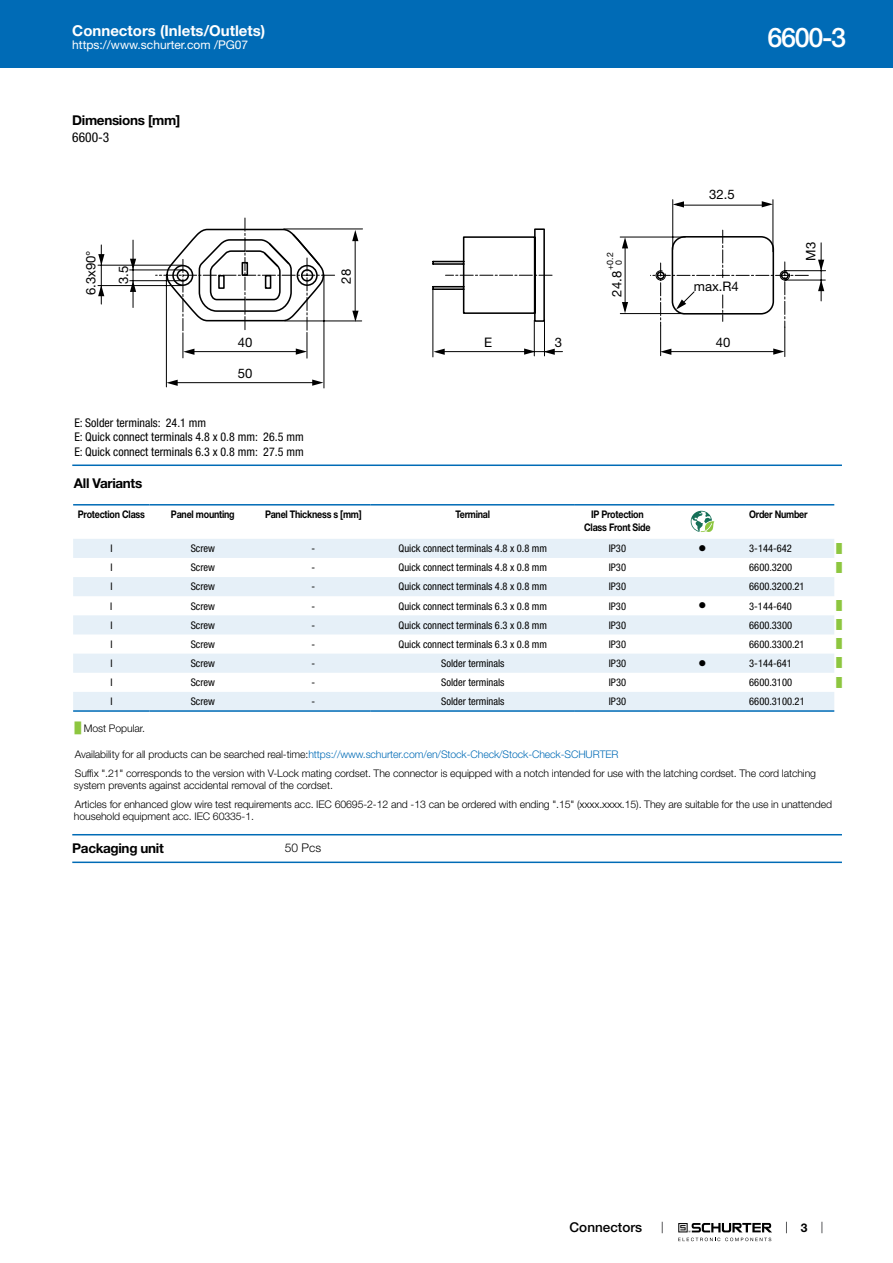
<style>
.page{position:relative;width:893px;height:1263px;background:#fff}
.page>*{position:absolute;margin:0;border:0;box-sizing:border-box;transform-origin:0 0}
.t1{font:500 27px "Helvetica Neue LT";color:#fff}
.t2{font:700 15px "Helvetica Neue LT";color:#fff}
.t3{font:700 13.5px "Helvetica Neue LT";letter-spacing:-.025em;color:#000}
.t4{font:500 13.5px "Helvetica Neue LT";color:#000}
.t5{font:condensed 13.5px "Helvetica Neue LT";color:#000}
.t6{font:13.2px "Helvetica Neue LT";color:#000}
.t7{font:condensed 12px/14.4px "Helvetica Neue LT";color:#000}
.t8{font:12px "Helvetica Neue LT";color:#fff}
.t9{font:300 12px "Helvetica Neue LT";color:#000}
.t10{font:700 12px "Helvetica Neue LT";color:#000}
.t11{font:300 10.5px/18.5px "Helvetica Neue LT";letter-spacing:-.01em;color:#000}
.t12{font:condensed 10.5px "Helvetica Neue LT";color:#000}
.t13{font:700 10.5px/12.6px "Helvetica Neue LT";letter-spacing:-.025em;color:#000;text-align:center;scale:.85 1}
.t14{font:10.5px "Wingdings";color:#000}
.t15{font:9px "Arial Unicode MS";color:#8dc63f}
.t16{font:8.7px/8.7px "Helvetica Neue LT";color:#000;text-align:center}
.s1{font-family:"Arial Unicode MS";font-weight:400;color:#8dc63f}
.s2{color:#006bb6}
</style>
<div class="page">
<svg style="left:678px;top:1223px;width:94px;height:18px"></svg>
<div style="left:0;top:0;width:893px;height:68px;background:#006bb6"></div>
<svg style="left:97px;top:199px;width:729px;height:189px"></svg>
<svg style="left:762px;top:201px;width:11px;height:6px"></svg>
<svg style="left:673px;top:201px;width:11px;height:7px"></svg>
<svg style="left:818px;top:280px;width:6px;height:11px"></svg>
<svg style="left:818px;top:260px;width:6px;height:11px"></svg>
<svg style="left:622px;top:237px;width:6px;height:11px"></svg>
<svg style="left:622px;top:302px;width:6px;height:11px"></svg>
<svg style="left:296px;top:348px;width:11px;height:7px"></svg>
<svg style="left:183px;top:349px;width:11px;height:6px"></svg>
<svg style="left:524px;top:348px;width:11px;height:7px"></svg>
<svg style="left:433px;top:349px;width:12px;height:6px"></svg>
<svg style="left:773px;top:348px;width:11px;height:7px"></svg>
<svg style="left:660px;top:349px;width:11px;height:6px"></svg>
<svg style="left:544px;top:349px;width:11px;height:6px"></svg>
<svg style="left:312px;top:379px;width:11px;height:7px"></svg>
<svg style="left:166px;top:380px;width:12px;height:6px"></svg>
<svg style="left:352px;top:230px;width:6px;height:11px"></svg>
<svg style="left:352px;top:311px;width:7px;height:11px"></svg>
<svg style="left:130px;top:281px;width:6px;height:11px"></svg>
<svg style="left:130px;top:259px;width:6px;height:11px"></svg>
<svg style="left:98px;top:285px;width:6px;height:11px"></svg>
<svg style="left:98px;top:254px;width:6px;height:11px"></svg>
<svg style="left:650px;top:230px;width:158px;height:97px"></svg>
<svg style="left:156px;top:218px;width:179px;height:113px"></svg>
<hr style="left:72px;top:464px;width:770px;height:2px;background:#006bb6">
<svg style="left:73px;top:539px;width:761px;height:171px;fill:#e6f0f8"></svg>
<hr style="left:73px;top:504px;width:77px;height:1px;background:#006bb6">
<hr style="left:150px;top:504px;width:106px;height:1px;background:#006bb6">
<hr style="left:256px;top:504px;width:115px;height:1px;background:#006bb6">
<hr style="left:371px;top:504px;width:204px;height:1px;background:#006bb6">
<hr style="left:575px;top:504px;width:85px;height:1px;background:#006bb6">
<hr style="left:660px;top:504px;width:85px;height:1px;background:#006bb6">
<hr style="left:745px;top:504px;width:89px;height:1px;background:#006bb6">
<hr style="left:73px;top:710px;width:77px;height:2px;background:#006bb6">
<hr style="left:150px;top:710px;width:106px;height:2px;background:#006bb6">
<hr style="left:256px;top:710px;width:115px;height:2px;background:#006bb6">
<hr style="left:371px;top:710px;width:204px;height:2px;background:#006bb6">
<hr style="left:575px;top:710px;width:85px;height:2px;background:#006bb6">
<hr style="left:660px;top:710px;width:85px;height:2px;background:#006bb6">
<hr style="left:745px;top:710px;width:89px;height:2px;background:#006bb6">
<svg style="left:691px;top:511px;width:23px;height:21px"></svg>
<hr style="left:72px;top:834px;width:770px;height:1px;background:#006bb6">
<hr style="left:72px;top:861px;width:770px;height:2px;background:#006bb6">
<h2 class="t2" style="left:72px;top:21px;width:195px">Connectors (Inlets/Outlets)</h2>
<p class="t8" style="left:72px;top:38px;width:178px">https://www.schurter.com /PG07</p>
<p class="t3" style="left:72px;top:112px;width:110px">Dimensions [mm]</p>
<p class="t5" style="left:72px;top:130px;width:39px">6600-3</p>
<p class="t6" style="left:83px;top:295px;width:46px;rotate:-90deg">6.3x90°</p>
<p class="t6" style="left:116px;top:284px;width:20px;rotate:-90deg">3.5</p>
<p class="t6" style="left:338px;top:284px;width:16px;rotate:-90deg">28</p>
<p class="t16" style="left:605px;top:270px;width:19px;rotate:-90deg">+0.2<br>0</p>
<p class="t6" style="left:609px;top:297px;width:27px;rotate:-90deg">24.8</p>
<p class="t6" style="left:709px;top:186px;width:27px">32.5</p>
<p class="t6" style="left:694px;top:278px;width:47px">max.R4</p>
<p class="t6" style="left:238px;top:335px;width:16px">40</p>
<p class="t6" style="left:484px;top:335px;width:10px">E</p>
<p class="t6" style="left:716px;top:335px;width:16px">40</p>
<p class="t6" style="left:555px;top:335px;width:9px">3</p>
<p class="t6" style="left:238px;top:365px;width:16px">50</p>
<h1 class="t1" style="left:767px;top:21px;width:80px">6600-3</h1>
<p class="t6" style="left:803px;top:261px;width:20px;rotate:-90deg">M3</p>
<p class="t7" style="left:74px;top:416px;width:231px">E: Solder terminals: 24.1 mm<br>E: Quick connect terminals 4.8 x 0.8 mm: 26.5 mm<br>E: Quick connect terminals 6.3 x 0.8 mm: 27.5 mm</p>
<p class="t3" style="left:74px;top:475px;width:70px">All Variants</p>
<p class="t13" style="left:78px;top:508px;width:80px">Protection Class</p>
<p class="t13" style="left:171px;top:508px;width:76px">Panel mounting</p>
<p class="t13" style="left:265px;top:508px;width:115px">Panel Thickness s [mm]</p>
<p class="t13" style="left:456px;top:508px;width:42px">Terminal</p>
<p class="t13" style="left:584px;top:508px;width:80px">IP Protection<br>Class Front Side</p>
<p class="t13" style="left:749px;top:508px;width:70px">Order Number</p>
<p class="t12" style="left:110px;top:542px;width:4px">I</p>
<p class="t12" style="left:191px;top:542px;width:26px">Screw</p>
<p class="t12" style="left:312px;top:542px;width:5px">-</p>
<p class="t12" style="left:399px;top:542px;width:150px">Quick connect terminals 4.8 x 0.8 mm</p>
<p class="t12" style="left:609px;top:542px;width:19px">IP30</p>
<p class="t14" style="left:698px;top:542px;width:9px">●</p>
<p class="t12" style="left:749px;top:542px;width:44px">3-144-642</p>
<p class="t15" style="left:836px;top:542px;width:7px">█</p>
<p class="t12" style="left:110px;top:561px;width:4px">I</p>
<p class="t12" style="left:191px;top:561px;width:26px">Screw</p>
<p class="t12" style="left:312px;top:561px;width:5px">-</p>
<p class="t12" style="left:399px;top:561px;width:150px">Quick connect terminals 4.8 x 0.8 mm</p>
<p class="t12" style="left:609px;top:561px;width:19px">IP30</p>
<p class="t12" style="left:749px;top:561px;width:44px">6600.3200</p>
<p class="t15" style="left:836px;top:561px;width:7px">█</p>
<p class="t12" style="left:110px;top:581px;width:4px">I</p>
<p class="t12" style="left:191px;top:581px;width:26px">Screw</p>
<p class="t12" style="left:312px;top:581px;width:5px">-</p>
<p class="t12" style="left:399px;top:581px;width:150px">Quick connect terminals 4.8 x 0.8 mm</p>
<p class="t12" style="left:609px;top:581px;width:19px">IP30</p>
<p class="t12" style="left:749px;top:581px;width:57px">6600.3200.21</p>
<p class="t12" style="left:110px;top:600px;width:4px">I</p>
<p class="t12" style="left:191px;top:600px;width:26px">Screw</p>
<p class="t12" style="left:312px;top:600px;width:5px">-</p>
<p class="t12" style="left:399px;top:600px;width:150px">Quick connect terminals 6.3 x 0.8 mm</p>
<p class="t12" style="left:609px;top:600px;width:19px">IP30</p>
<p class="t14" style="left:698px;top:600px;width:9px">●</p>
<p class="t12" style="left:749px;top:600px;width:44px">3-144-640</p>
<p class="t15" style="left:836px;top:599px;width:7px">█</p>
<p class="t12" style="left:110px;top:619px;width:4px">I</p>
<p class="t12" style="left:191px;top:619px;width:26px">Screw</p>
<p class="t12" style="left:312px;top:619px;width:5px">-</p>
<p class="t12" style="left:399px;top:619px;width:150px">Quick connect terminals 6.3 x 0.8 mm</p>
<p class="t12" style="left:609px;top:619px;width:19px">IP30</p>
<p class="t12" style="left:749px;top:619px;width:44px">6600.3300</p>
<p class="t15" style="left:836px;top:618px;width:7px">█</p>
<p class="t12" style="left:110px;top:638px;width:4px">I</p>
<p class="t12" style="left:191px;top:638px;width:26px">Screw</p>
<p class="t12" style="left:312px;top:638px;width:5px">-</p>
<p class="t12" style="left:399px;top:638px;width:150px">Quick connect terminals 6.3 x 0.8 mm</p>
<p class="t12" style="left:609px;top:638px;width:19px">IP30</p>
<p class="t12" style="left:749px;top:638px;width:57px">6600.3300.21</p>
<p class="t15" style="left:836px;top:637px;width:7px">█</p>
<p class="t12" style="left:110px;top:657px;width:4px">I</p>
<p class="t12" style="left:191px;top:657px;width:26px">Screw</p>
<p class="t12" style="left:312px;top:657px;width:5px">-</p>
<p class="t12" style="left:441px;top:657px;width:65px">Solder terminals</p>
<p class="t12" style="left:609px;top:657px;width:19px">IP30</p>
<p class="t14" style="left:699px;top:657px;width:9px">●</p>
<p class="t12" style="left:749px;top:657px;width:44px">3-144-641</p>
<p class="t15" style="left:836px;top:657px;width:7px">█</p>
<p class="t12" style="left:110px;top:676px;width:4px">I</p>
<p class="t12" style="left:191px;top:676px;width:26px">Screw</p>
<p class="t12" style="left:312px;top:676px;width:5px">-</p>
<p class="t12" style="left:441px;top:676px;width:65px">Solder terminals</p>
<p class="t12" style="left:609px;top:676px;width:19px">IP30</p>
<p class="t12" style="left:749px;top:676px;width:44px">6600.3100</p>
<p class="t15" style="left:836px;top:676px;width:7px">█</p>
<p class="t12" style="left:110px;top:695px;width:4px">I</p>
<p class="t12" style="left:191px;top:695px;width:26px">Screw</p>
<p class="t12" style="left:312px;top:695px;width:5px">-</p>
<p class="t12" style="left:441px;top:695px;width:65px">Solder terminals</p>
<p class="t12" style="left:609px;top:695px;width:19px">IP30</p>
<p class="t12" style="left:749px;top:695px;width:57px">6600.3100.21</p>
<p class="t11" style="left:75px;top:719px;width:72px"><span class="s1">█</span> Most Popular.</p>
<p class="t11" style="left:75px;top:745px;width:743px">Availability for all products can be searched real-time:<span class="s2">https://www.schurter.com/en/Stock-Check/Stock-Check-SCHURTER<br></span>Suffix ".21" corresponds to the version with V-Lock mating cordset. The connector is equipped with a notch intended for use with the latching cordset. The cord latching</p>
<p class="t11" style="left:74px;top:776px;width:760px">system prevents against accidental removal of the cordset.<br>Articles for enhanced glow wire test requirements acc. IEC 60695-2-12 and -13 can be ordered with ending ".15" (xxxx.xxxx.15). They are suitable for the use in unattended</p>
<p class="t11" style="left:74px;top:807px;width:182px">household equipment acc. IEC 60335-1.</p>
<p class="t3" style="left:72px;top:840px;width:93px">Packaging unit</p>
<p class="t9" style="left:285px;top:840px;width:38px">50 Pcs</p>
<p class="t4" style="left:570px;top:1219px;width:74px">Connectors</p>
<p class="t10" style="left:801px;top:1220px;width:8px">3</p>
</div>
